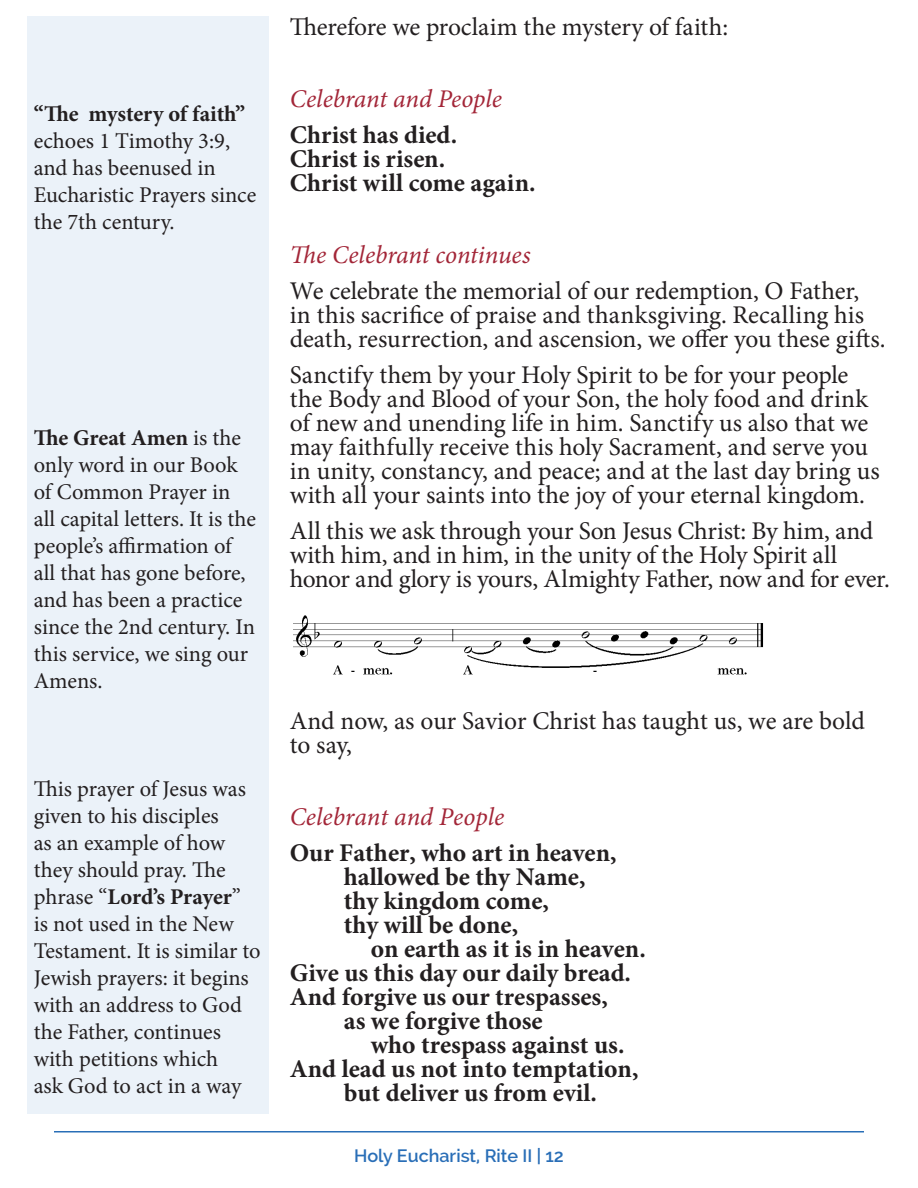
<style>
.page{position:relative;width:918px;height:1188px;background:#fff}
.page>*{position:absolute;margin:0;border:0;box-sizing:border-box;transform-origin:0 0}
.Section_Header{font:25.5px/24px "Minion Pro";letter-spacing:-.005em;color:#231f20}
.People{font:700 25.5px "Minion Pro";color:#231f20}
.Section_Header-2{font:italic 25.5px "Minion Pro";color:#a32638}
.Section_Header-3{font:700 25.5px/24px "Minion Pro";color:#231f20}
.Rubric{font:700 25.5px "Minion Pro";color:#231f20}
.t1{font:22.5px/27px "Minion Pro";color:#231f20}
.t2{font:600 18px "Raleway";color:#296eb7}
.s1{font-weight:700}
</style>
<div class="page">
<div style="left:27px;top:16px;width:242px;height:1098px;background:#ebf2f9"></div>
<hr style="left:54px;top:1131px;width:810px;height:1px;background:#296eb7">
<img style="left:293px;top:615px;width:471px;height:60px">
<p class="t1" style="left:34px;top:100px;width:224px"><span class="s1">“The mystery of faith” </span>echoes 1 Timothy 3:9, and has beenused in<br>Eucharistic Prayers since the 7th century.</p>
<p class="t1" style="left:34px;top:424px;width:224px"><span class="s1">The Great Amen</span> is the only word in our Book of Common Prayer in all capital letters. It is the people’s affirmation of all that has gone before, and has been a practice since the 2nd century. In this service, we sing our<br>Amens.</p>
<p class="t1" style="left:34px;top:775px;width:228px">This prayer of Jesus was given to his disciples<br>as an example of how they should pray. The phrase “<span class="s1">Lord’s Prayer</span>” is not used in the New<br>Testament. It is similar to<br>Jewish prayers: it begins with an address to God the Father, continues with petitions which<br>ask God to act in a way</p>
<p class="Section_Header" style="left:290px;top:15px;width:440px">Therefore we proclaim the mystery of faith:</p>
<p class="Section_Header-2" style="left:290px;top:81px;width:214px">Celebrant and People</p>
<p class="Section_Header-3" style="left:290px;top:123px;width:247px">Christ has died.<br>Christ is risen.<br>Christ will come again.</p>
<p class="Section_Header-2" style="left:290px;top:237px;width:242px">The Celebrant continues</p>
<p class="Section_Header" style="left:290px;top:279px;width:598px">We celebrate the memorial of our redemption, O Father, in this sacrifice of praise and thanksgiving. Recalling his death, resurrection, and ascension, we offer you these gifts.</p>
<p class="Section_Header" style="left:290px;top:363px;width:591px">Sanctify them by your Holy Spirit to be for your people the Body and Blood of your Son, the holy food and drink of new and unending life in him. Sanctify us also that we may faithfully receive this holy Sacrament, and serve you in unity, constancy, and peace; and at the last day bring us with all your saints into the joy of your eternal kingdom.</p>
<p class="Section_Header" style="left:290px;top:519px;width:602px">All this we ask through your Son Jesus Christ: By him, and with him, and in him, in the unity of the Holy Spirit all honor and glory is yours, Almighty Father, now and for ever.</p>
<p class="Section_Header" style="left:290px;top:709px;width:577px">And now, as our Savior Christ has taught us, we are bold to say,</p>
<p class="Section_Header-2" style="left:290px;top:799px;width:216px">Celebrant and People</p>
<p class="Rubric" style="left:290px;top:835px;width:328px">Our Father, who art in heaven,</p>
<p class="People" style="left:344px;top:859px;width:243px">hallowed be thy Name,</p>
<p class="People" style="left:344px;top:883px;width:207px">thy kingdom come,</p>
<p class="People" style="left:344px;top:907px;width:176px">thy will be done,</p>
<p class="People" style="left:371px;top:931px;width:277px">on earth as it is in heaven.</p>
<p class="People" style="left:290px;top:955px;width:343px">Give us this day our daily bread.</p>
<p class="People" style="left:290px;top:979px;width:320px">And forgive us our trespasses,</p>
<p class="People" style="left:344px;top:1003px;width:200px">as we forgive those</p>
<p class="People" style="left:371px;top:1027px;width:255px">who trespass against us.</p>
<p class="People" style="left:290px;top:1051px;width:350px">And lead us not into temptation,</p>
<p class="People" style="left:344px;top:1075px;width:255px">but deliver us from evil.</p>
<p class="t2" style="left:354px;top:1146px;width:211px">Holy Eucharist, Rite II | 12</p>
</div>
